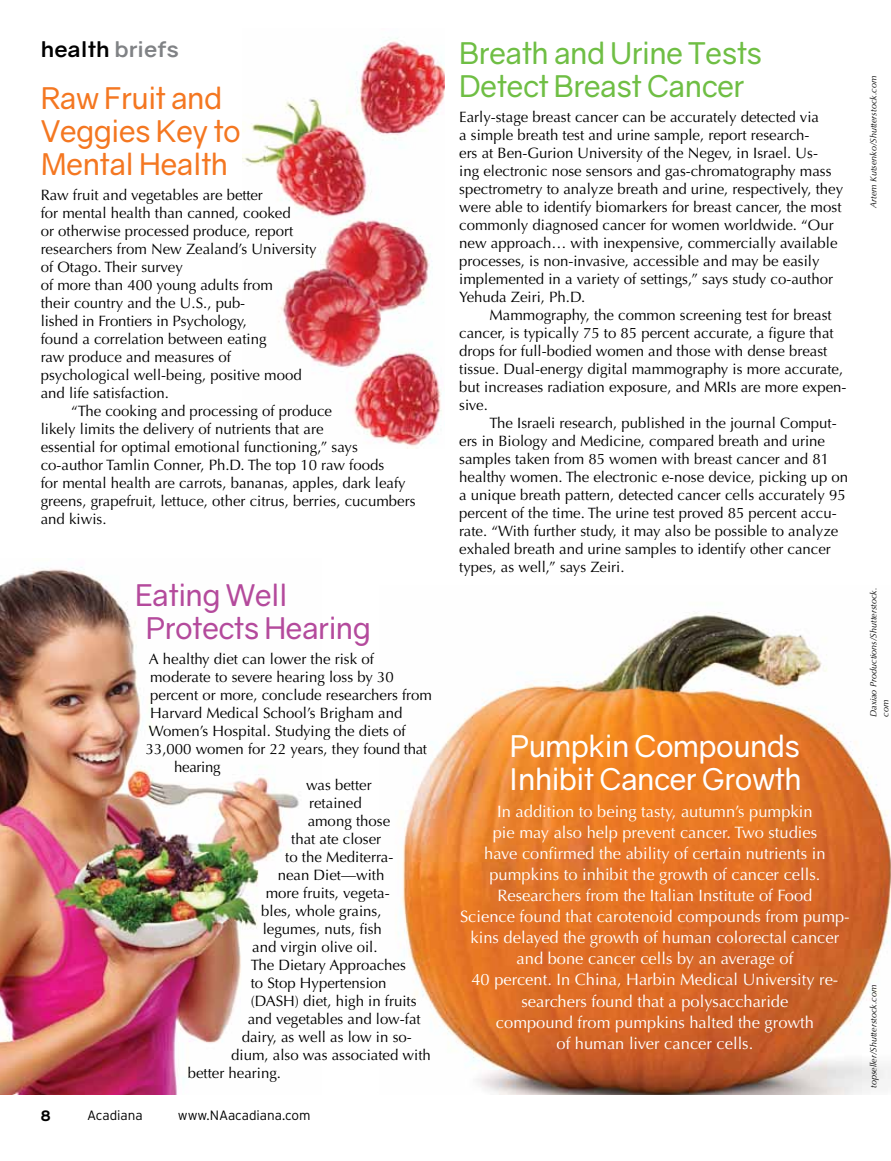
<style>
.page{position:relative;width:891px;height:1161px;background:#fff}
.page>*{position:absolute;margin:0;border:0;box-sizing:border-box;transform-origin:0 0}
.t1{font:30px/33px "Gravity";letter-spacing:-.02em;color:#6fbe44}
.t2{font:30px/33px "Gravity";letter-spacing:-.02em;color:#f47721}
.t3{font:30px/33px "Gravity";letter-spacing:-.02em;color:#fff}
.t4{font:30px/33px "Gravity";letter-spacing:-.02em;color:#b44a9c}
.t5{font:700 21px "Gravity";color:#000;scale:1.1 1}
.t6{font:16.5px/21px "Optima";color:#fff;text-align:center}
.t7{font:15px/18px "Optima";color:#000}
.t8{font:15px "Optima";letter-spacing:-.02em;color:#000}
.t9{font:700 15px "Interstate";color:#000}
.t10{font:300 13.5px "Interstate";color:#000}
.t11{font:italic 9px/12px "Optima";color:#000}
.s1{color:#808285}
</style>
<div class="page">
<img style="left:0;top:567px;width:299px;height:528px">
<img style="left:243px;top:38px;width:202px;height:410px">
<img style="left:396px;top:612px;width:495px;height:483px">
<h2 class="t5" style="left:41px;top:37px;width:127px">health <span class="s1">briefs</span></h2>
<h1 class="t2" style="left:41px;top:82px;width:202px">Raw Fruit and<br>Veggies Key to<br>Mental Health</h1>
<p class="t7" style="left:41px;top:186px;width:278px">Raw fruit and vegetables are better<br>for mental health than canned, cooked<br>or otherwise processed produce, report researchers from New Zealand’s University of Otago. Their survey<br>of more than 400 young adults from<br>their country and the U.S., pub-<br>lished in Frontiers in Psychology,<br>found a correlation between eating<br>raw produce and measures of psychological well-being, positive mood and life satisfaction.</p>
<p class="t7" style="left:41px;top:402px;width:376px;text-indent:30px">“The cooking and processing of produce<br>likely limits the delivery of nutrients that are<br>essential for optimal emotional functioning,” says co-author Tamlin Conner, Ph.D. The top 10 raw foods<br>for mental health are carrots, bananas, apples, dark leafy greens, grapefruit, lettuce, other citrus, berries, cucumbers and kiwis.</p>
<h1 class="t4" style="left:146px;top:579px;width:227px;text-indent:-10px">Eating Well<br>Protects Hearing</h1>
<p class="t7" style="left:149px;top:650px;width:227px">A healthy diet can lower the risk of</p>
<p class="t7" style="left:150px;top:668px;width:245px">moderate to severe hearing loss by 30</p>
<p class="t7" style="left:150px;top:686px;width:283px">percent or more, conclude researchers from</p>
<p class="t7" style="left:150px;top:704px;width:254px">Harvard Medical School’s Brigham and</p>
<p class="t7" style="left:149px;top:722px;width:258px">Women’s Hospital. Studying the diets of</p>
<p class="t7" style="left:146px;top:740px;width:283px">33,000 women for 22 years, they found that</p>
<p class="t8" style="left:174px;top:758px;width:48px">hearing</p>
<p class="t7" style="left:306px;top:776px;width:67px">was better</p>
<p class="t7" style="left:309px;top:794px;width:54px">retained</p>
<p class="t7" style="left:308px;top:812px;width:84px">among those</p>
<p class="t7" style="left:291px;top:830px;width:92px">that ate closer</p>
<p class="t7" style="left:285px;top:848px;width:110px">to the Mediterra-</p>
<p class="t7" style="left:278px;top:866px;width:108px">nean Diet—with</p>
<p class="t7" style="left:266px;top:884px;width:126px">more fruits, vegeta-</p>
<p class="t7" style="left:261px;top:902px;width:122px">bles, whole grains,</p>
<p class="t7" style="left:263px;top:920px;width:121px">legumes, nuts, fish</p>
<p class="t7" style="left:252px;top:938px;width:127px">and virgin olive oil.</p>
<p class="t7" style="left:251px;top:956px;width:157px">The Dietary Approaches</p>
<p class="t7" style="left:251px;top:974px;width:137px">to Stop Hypertension</p>
<p class="t7" style="left:251px;top:992px;width:167px">(DASH) diet, high in fruits</p>
<p class="t7" style="left:248px;top:1010px;width:175px">and vegetables and low-fat</p>
<p class="t7" style="left:242px;top:1028px;width:172px">dairy, as well as low in so-</p>
<p class="t7" style="left:231px;top:1046px;width:201px">dium, also was associated with</p>
<p class="t7" style="left:188px;top:1064px;width:95px">better hearing.</p>
<p class="t9" style="left:40px;top:1107px;width:12px">8</p>
<p class="t10" style="left:87px;top:1108px;width:57px">Acadiana</p>
<p class="t10" style="left:178px;top:1108px;width:134px">www.NAacadiana.com</p>
<h1 class="t1" style="left:459px;top:37px;width:304px">Breath and Urine Tests<br>Detect Breast Cancer</h1>
<p class="t7" style="left:459px;top:108px;width:386px">Early-stage breast cancer can be accurately detected via<br>a simple breath test and urine sample, report research-<br>ers at Ben-Gurion University of the Negev, in Israel. Us-<br>ing electronic nose sensors and gas-chromatography mass spectrometry to analyze breath and urine, respectively, they were able to identify biomarkers for breast cancer, the most commonly diagnosed cancer for women worldwide. “Our new approach… with inexpensive, commercially available processes, is non-invasive, accessible and may be easily implemented in a variety of settings,” says study co-author Yehuda Zeiri, Ph.D.</p>
<p class="t7" style="left:459px;top:306px;width:389px;text-indent:30px">Mammography, the common screening test for breast cancer, is typically 75 to 85 percent accurate, a figure that drops for full-bodied women and those with dense breast tissue. Dual-energy digital mammography is more accurate, but increases radiation exposure, and MRIs are more expen&shy;sive.</p>
<p class="t7" style="left:459px;top:414px;width:391px;text-indent:30px">The Israeli research, published in the journal Comput&shy;ers in Biology and Medicine, compared breath and urine samples taken from 85 women with breast cancer and 81 healthy women. The electronic e-nose device, picking up on a unique breath pattern, detected cancer cells accurately 95 percent of the time. The urine test proved 85 percent accu&shy;rate. “With further study, it may also be possible to analyze exhaled breath and urine samples to identify other cancer types, as well,” says Zeiri.</p>
<h1 class="t3" style="left:508px;top:730px;width:295px">Pumpkin Compounds<br>Inhibit Cancer Growth</h1>
<p class="t6" style="left:460px;top:802px;width:391px">In addition to being tasty, autumn’s pumpkin<br>pie may also help prevent cancer. Two studies<br>have confirmed the ability of certain nutrients in pumpkins to inhibit the growth of cancer cells.<br>Researchers from the Italian Institute of Food<br>Science found that carotenoid compounds from pump&shy;kins delayed the growth of human colorectal cancer and bone cancer cells by an average of<br>40 percent. In China, Harbin Medical University re&shy;searchers found that a polysaccharide<br>compound from pumpkins halted the growth<br>of human liver cancer cells.</p>
<p class="t11" style="left:868px;top:208px;width:134px;rotate:-90deg">Artem Kutsenko/Shutterstock.com</p>
<p class="t11" style="left:868px;top:717px;width:131px;rotate:-90deg">Daxiao Productions/Shutterstock. com</p>
<p class="t11" style="left:868px;top:1088px;width:105px;rotate:-90deg">topseller/Shutterstock.com</p>
</div>
